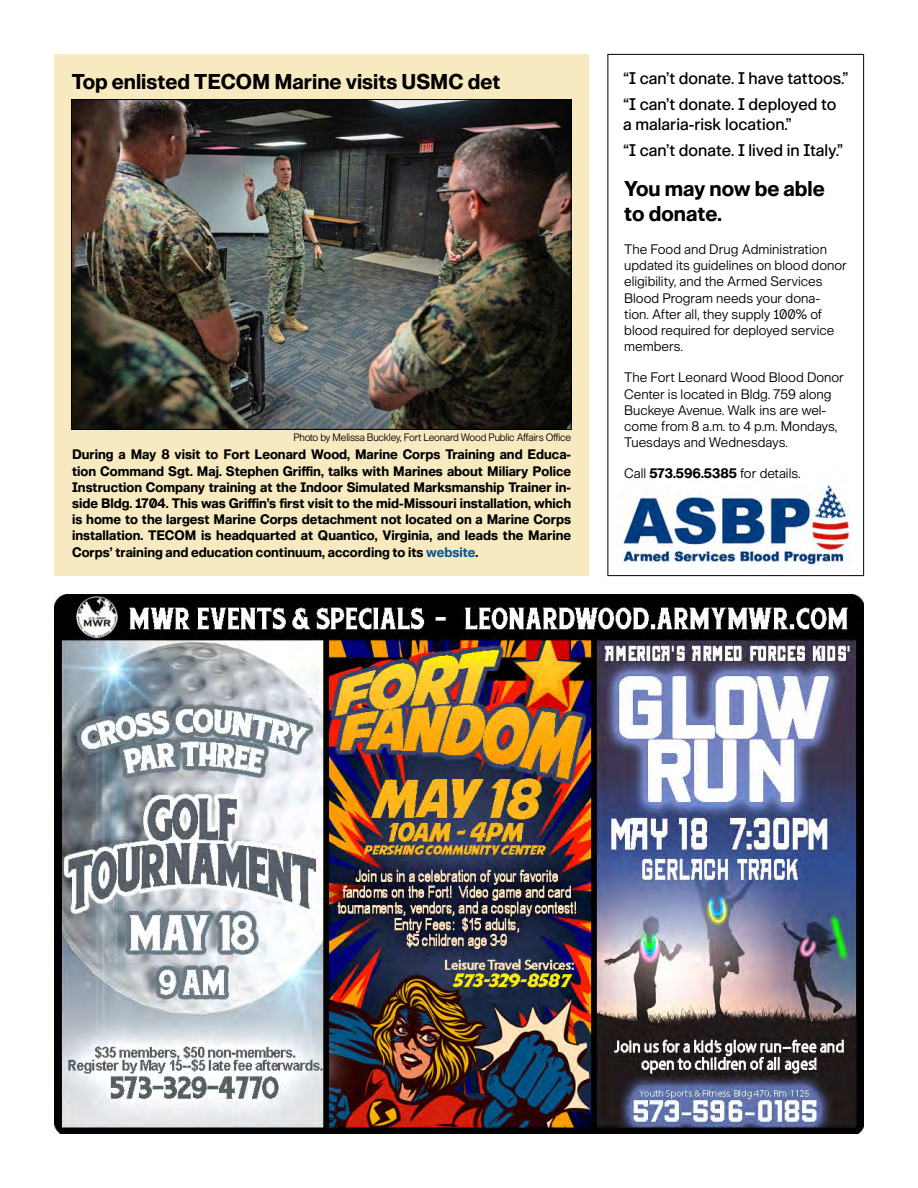
<style>
.page{position:relative;width:918px;height:1188px;background:#fff}
.page>*{position:absolute;margin:0;border:0;box-sizing:border-box;transform-origin:0 0}
.t1{font:21px/25.2px "G.I. 750";color:#000}
.t2{font:16.5px/25.8px "G.I. 530";color:#000}
.t3{font:13.5px/16.2px "G.I. 750";color:#000;text-align:justify}
.t4{font:13.5px/16.2px "G.I. 400";color:#000}
.t5{font:10.5px "G.I. 400";letter-spacing:-.02em;color:#000;scale:.96 1}
.s1{color:#005b9c}
.s2{font-family:"G.I. 750"}
</style>
<div class="page">
<div style="left:608px;top:54px;width:256px;height:522px;border:1px solid #000"></div>
<div style="left:54px;top:54px;width:535px;height:522px;background:#f7e9c0"></div>
<img style="left:73px;top:101px;width:496px;height:327px">
<img style="left:54px;top:594px;width:810px;height:540px">
<img style="left:620px;top:483px;width:231px;height:88px">
<h1 class="t1" style="left:72px;top:69px;width:430px">Top enlisted TECOM Marine visits USMC det</h1>
<p class="t5" style="left:293px;top:430px;width:291px">Photo by Melissa Buckley, Fort Leonard Wood Public Affairs Office</p>
<p class="t3" style="left:72px;top:446px;width:500px">During a May 8 visit to Fort Leonard Wood, Marine Corps Training and Educa&shy;tion Command Sgt. Maj. Stephen Griffin, talks with Marines about Miliary Police Instruction Company training at the Indoor Simulated Marksmanship Trainer in&shy;side Bldg. 1704. This was Griffin’s first visit to the mid-Missouri installation, which is home to the largest Marine Corps detachment not located on a Marine Corps installation. TECOM is headquarted at Quantico, Virginia, and leads the Marine Corps’ training and education continuum, according to its <span class="s1">website</span>.</p>
<p class="t2" style="left:623px;top:65px;width:227px">“I can’t donate. I have tattoos.” “I can’t donate. I deployed to</p>
<p class="t2" style="left:623px;top:111px;width:221px">a malaria-risk location.”<br>“I can’t donate. I lived in Italy.”</p>
<h1 class="t1" style="left:624px;top:175px;width:202px">You may now be able to donate.</h1>
<p class="t4" style="left:624px;top:241px;width:224px">The Food and Drug Administration updated its guidelines on blood donor eligibility, and the Armed Services<br>Blood Program needs your dona&shy;tion. After all, they supply 100% of blood required for deployed service members.</p>
<p class="t4" style="left:624px;top:369px;width:221px">The Fort Leonard Wood Blood Donor<br>Center is located in Bldg. 759 along<br>Buckeye Avenue. Walk ins are wel&shy;come from 8 a.m. to 4 p.m. Mondays,<br>Tuesdays and Wednesdays.</p>
<p class="t4" style="left:624px;top:465px;width:178px">Call <span class="s2">573.596.5385</span> for details.</p>
</div>
